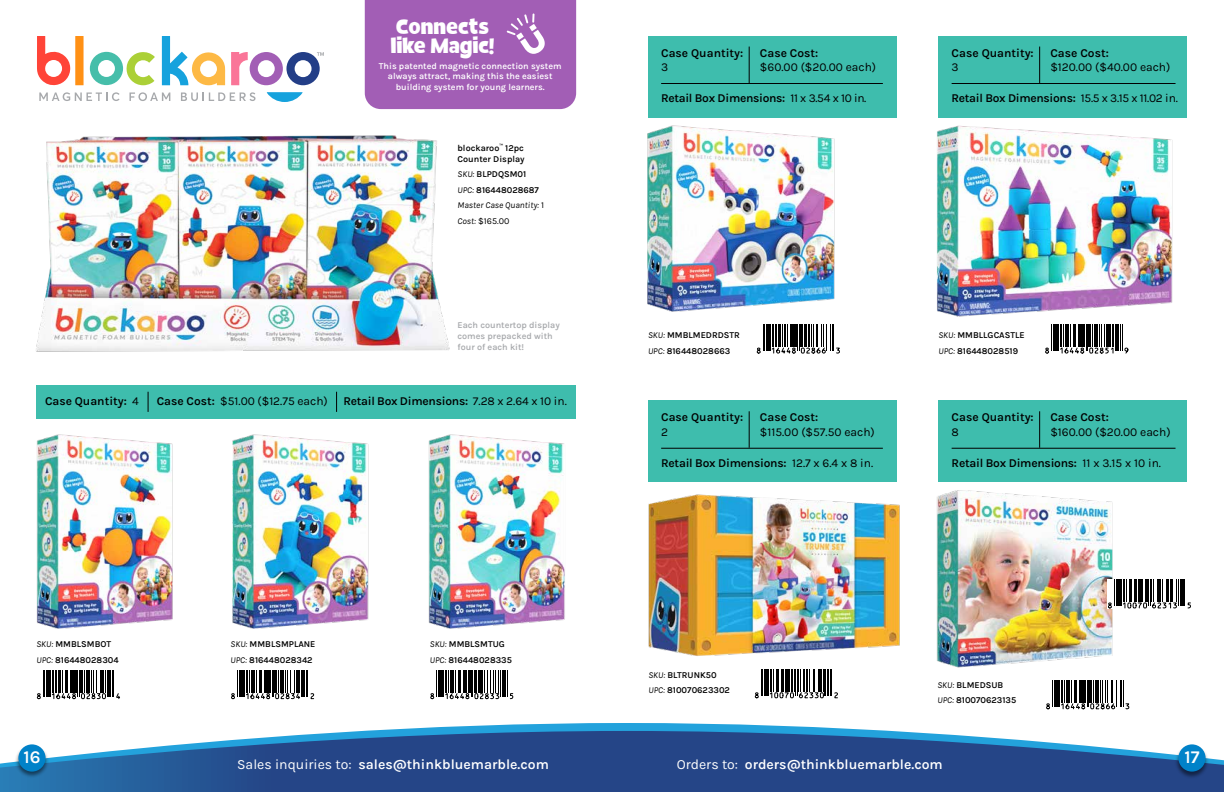
<style>
.page{position:relative;width:1224px;height:792px;background:#fff}
.page>*{position:absolute;margin:0;border:0;box-sizing:border-box;transform-origin:0 0}
.t1{font:24.2px/19.4px "Loyola";color:#fff}
.t2{font:600 18px "Karla";color:#fff}
.t3{font:600 14px "Karla";color:#fff}
.t4{font:600 12px "Karla";letter-spacing:-.02em;color:#000}
.t5{font:12px "Karla";color:#000}
.t6{font:600 12px "Karla";color:#000}
.t7{font:600 9px/15.5px "Karla";color:#000}
.t8{font:600 9px/10.7px "Karla";color:#fff;text-align:center}
.t9{font:italic 9px/15.5px "Karla";color:#000}
.t10{font:600 9px/11px "Karla";color:#a7a9ac}
.s1{font-weight:600;font-style:normal}
.s2{font-style:normal}
.s3{font-weight:400}
.s4{font-weight:600}
.s5{font-weight:400;font-style:italic}
</style>
<div class="page">
<svg style="left:0;top:785px;width:1224px;height:7px;background:#254b8c"></svg>
<svg style="left:0;top:723px;width:1224px;height:62px;fill:#254587"></svg>
<div style="left:1175px;top:744px;width:34px;height:35px;background:#000;opacity:.5"></div>
<div style="left:1178px;top:744px;width:28px;height:28px;background:#0082c9;border-radius:50%"></div>
<div style="left:15px;top:744px;width:34px;height:35px;background:#000;opacity:.5"></div>
<div style="left:18px;top:744px;width:28px;height:28px;background:#0082c9;border-radius:50%"></div>
<svg style="left:162px;top:36px;width:63px;height:49px"></svg>
<svg style="left:90px;top:52px;width:65px;height:33px"></svg>
<svg style="left:37px;top:36px;width:47px;height:50px"></svg>
<svg style="left:39px;top:92px;width:81px;height:9px"></svg>
<svg style="left:129px;top:92px;width:41px;height:9px"></svg>
<svg style="left:181px;top:92px;width:75px;height:9px"></svg>
<svg style="left:267px;top:92px;width:36px;height:10px"></svg>
<svg style="left:231px;top:52px;width:93px;height:33px"></svg>
<img style="left:36px;top:135px;width:414px;height:217px">
<img style="left:36px;top:434px;width:137px;height:195px">
<img style="left:232px;top:434px;width:137px;height:195px">
<img style="left:428px;top:434px;width:137px;height:195px">
<svg style="left:37px;top:670px;width:83px;height:30px"></svg>
<svg style="left:231px;top:670px;width:83px;height:30px"></svg>
<svg style="left:430px;top:670px;width:84px;height:30px"></svg>
<div style="left:36px;top:385px;width:540px;height:34px;background:#3ebdad"></div>
<svg style="left:336px;top:392px;width:1px;height:20px"></svg>
<svg style="left:148px;top:392px;width:1px;height:20px"></svg>
<div style="left:365px;top:0;width:211px;height:109px;background:#a25eb5"></div>
<img style="left:937px;top:117px;width:245px;height:200px">
<img style="left:648px;top:448px;width:252px;height:208px">
<img style="left:647px;top:117px;width:197px;height:195px">
<img style="left:936px;top:490px;width:177px;height:178px">
<svg style="left:1045px;top:324px;width:84px;height:30px"></svg>
<svg style="left:757px;top:324px;width:83px;height:30px"></svg>
<svg style="left:1046px;top:680px;width:84px;height:30px"></svg>
<div style="left:938px;top:36px;width:249px;height:81px;background:#3ebdad"></div>
<div style="left:938px;top:401px;width:249px;height:81px;background:#3ebdad"></div>
<div style="left:648px;top:36px;width:248px;height:81px;background:#3ebdad"></div>
<div style="left:648px;top:401px;width:248px;height:81px;background:#3ebdad"></div>
<hr style="left:1039px;top:47px;width:1px;height:36px;background:#000">
<hr style="left:1039px;top:411px;width:1px;height:37px;background:#000">
<hr style="left:749px;top:47px;width:1px;height:36px;background:#000">
<hr style="left:749px;top:411px;width:1px;height:37px;background:#000">
<hr style="left:952px;top:83px;width:224px;height:1px;background:#000">
<hr style="left:952px;top:448px;width:224px;height:1px;background:#000">
<hr style="left:661px;top:83px;width:222px;height:1px;background:#000">
<hr style="left:661px;top:448px;width:222px;height:1px;background:#000">
<div style="left:1107px;top:579px;width:85px;height:30px;background:#fff"></div>
<svg style="left:1108px;top:579px;width:83px;height:30px"></svg>
<svg style="left:755px;top:669px;width:83px;height:30px"></svg>
<h1 class="t1" style="left:390px;top:18px;width:106px">Connects like Magic!</h1>
<p class="t8" style="left:379px;top:60px;width:184px">This patented magnetic connection system always attract, making this the easiest building system for young learners.</p>
<p class="t7" style="left:458px;top:142px;width:69px;line-height:11px">blockaroo<sup>™</sup> 12pc<br>Counter Display</p>
<p class="t9" style="left:458px;top:166px;width:88px">SKU: <span class="s1">BLPDQSM01<br></span>UPC: <span class="s1">816448028687<br></span>Master Case Quantity: <span class="s2">1<br></span>Cost: <span class="s2">$165.00</span></p>
<p class="t10" style="left:458px;top:319px;width:104px">Each countertop display comes prepacked with four of each kit!</p>
<h3 class="t6" style="left:45px;top:393px;width:95px">Case Quantity: <span class="s3">4</span></h3>
<h3 class="t5" style="left:157px;top:393px;width:173px"><span class="s4">Case Cost:</span> $51.00 ($12.75 each)</h3>
<h3 class="t4" style="left:343px;top:393px;width:225px">Retail Box Dimensions: <span class="s3">7.28 x 2.64 x 10 in.</span></h3>
<p class="t7" style="left:36px;top:636px;width:84px"><span class="s5">SKU:</span> MMBLSMBOT<br><span class="s5">UPC:</span> 816448028304</p>
<p class="t7" style="left:231px;top:636px;width:86px"><span class="s5">SKU:</span> MMBLSMPLANE<br><span class="s5">UPC:</span> 816448028342</p>
<p class="t7" style="left:430px;top:636px;width:84px"><span class="s5">SKU:</span> MMBLSMTUG<br><span class="s5">UPC:</span> 816448028335</p>
<h3 class="t6" style="left:661px;top:45px;width:84px">Case Quantity:</h3>
<h3 class="t5" style="left:661px;top:59px;width:9px">3</h3>
<h3 class="t6" style="left:760px;top:45px;width:60px">Case Cost:</h3>
<h3 class="t5" style="left:760px;top:59px;width:118px">$60.00 ($20.00 each)</h3>
<h3 class="t6" style="left:952px;top:45px;width:84px">Case Quantity:</h3>
<h3 class="t5" style="left:952px;top:59px;width:9px">3</h3>
<h3 class="t6" style="left:1050px;top:45px;width:60px">Case Cost:</h3>
<h3 class="t5" style="left:1050px;top:59px;width:122px">$120.00 ($40.00 each)</h3>
<h3 class="t4" style="left:661px;top:90px;width:207px">Retail Box Dimensions: <span class="s3">11 x 3.54 x 10 in.</span></h3>
<h3 class="t4" style="left:952px;top:90px;width:228px">Retail Box Dimensions: <span class="s3">15.5 x 3.15 x 11.02 in.</span></h3>
<p class="t7" style="left:648px;top:327px;width:93px"><span class="s5">SKU:</span> MMBLMEDRDSTR<br><span class="s5">UPC:</span> 816448028663</p>
<p class="t7" style="left:938px;top:327px;width:88px"><span class="s5">SKU:</span> MMBLLGCASTLE<br><span class="s5">UPC:</span> 816448028519</p>
<h3 class="t6" style="left:661px;top:409px;width:84px">Case Quantity:</h3>
<h3 class="t5" style="left:661px;top:424px;width:8px">2</h3>
<h3 class="t6" style="left:760px;top:409px;width:60px">Case Cost:</h3>
<h3 class="t5" style="left:760px;top:424px;width:116px">$115.00 ($57.50 each)</h3>
<h3 class="t6" style="left:952px;top:409px;width:84px">Case Quantity:</h3>
<h3 class="t5" style="left:952px;top:424px;width:9px">8</h3>
<h3 class="t6" style="left:1050px;top:409px;width:60px">Case Cost:</h3>
<h3 class="t5" style="left:1050px;top:424px;width:122px">$160.00 ($20.00 each)</h3>
<h3 class="t4" style="left:661px;top:455px;width:214px">Retail Box Dimensions: <span class="s3">12.7 x 6.4 x 8 in.</span></h3>
<h3 class="t4" style="left:952px;top:455px;width:211px">Retail Box Dimensions: <span class="s3">11 x 3.15 x 10 in.</span></h3>
<p class="t7" style="left:648px;top:667px;width:83px"><span class="s5">SKU:</span> BLTRUNK50<br><span class="s5">UPC:</span> 810070623302</p>
<p class="t7" style="left:937px;top:677px;width:80px"><span class="s5">SKU:</span> BLMEDSUB<br><span class="s5">UPC:</span> 810070623135</p>
<h2 class="t2" style="left:23px;top:745px;width:19px">16</h2>
<h3 class="t3" style="left:237px;top:755px;width:313px"><span class="s3">Sales inquiries to:</span> sales@thinkbluemarble.com</h3>
<h3 class="t3" style="left:677px;top:755px;width:268px"><span class="s3">Orders to:</span> orders@thinkbluemarble.com</h3>
<h2 class="t2" style="left:1184px;top:745px;width:17px">17</h2>
</div>
